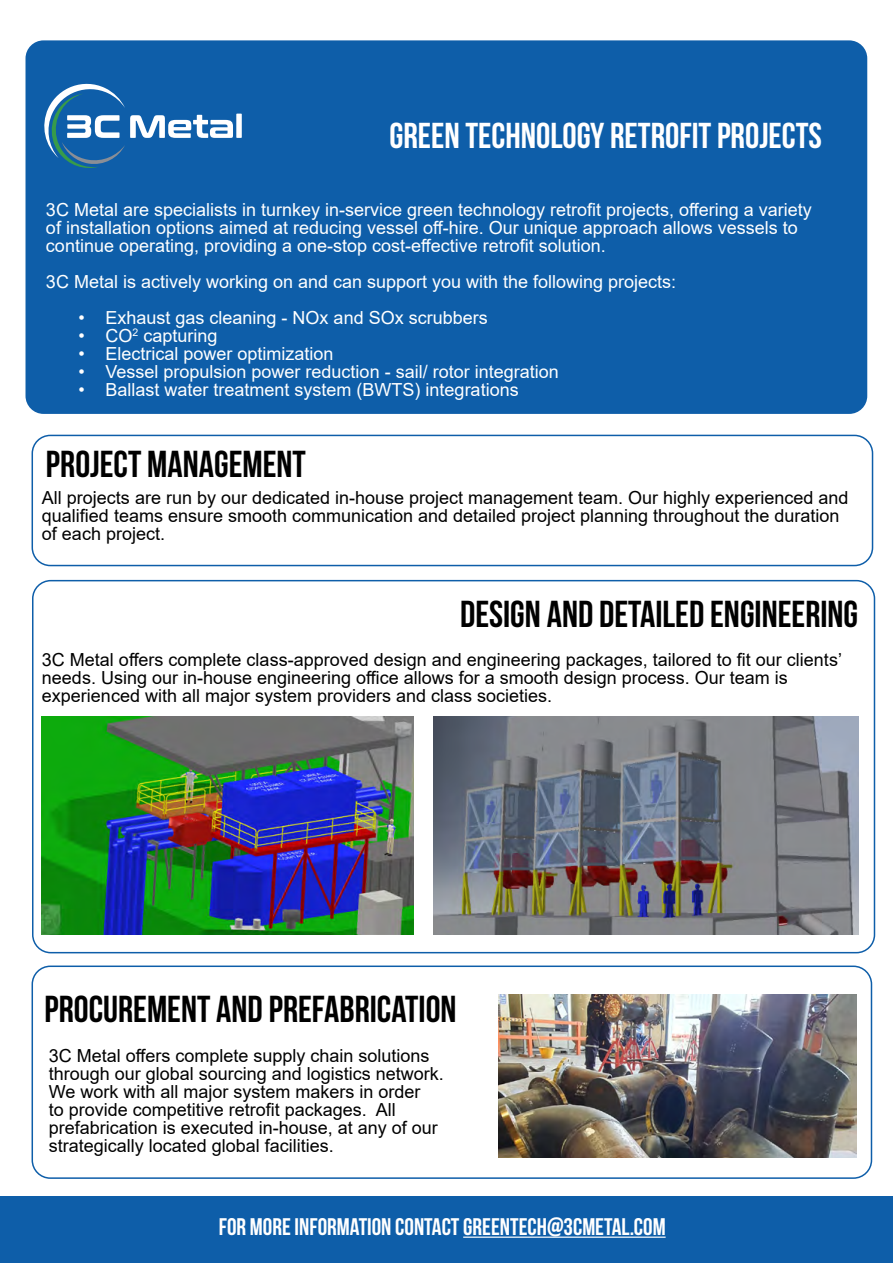
<style>
.page{position:relative;width:893px;height:1263px;background:#fff}
.page>*{position:absolute;margin:0;border:0;box-sizing:border-box;transform-origin:0 0}
.t1{font:700 37.5px "Bebas Neue";color:#000}
.t2{font:700 36px "Bebas Neue";color:#fff}
.t3{font:700 24px "Bebas Neue";color:#fff}
.t4{font:18px/18px "Arial";color:#000}
.t5{font:18px/18px "Arial";color:#fff}
</style>
<div class="page">
<div style="left:26px;top:40px;width:841px;height:374px;background:#0e5ea9;border-radius:18px"></div>
<svg style="left:44px;top:83px;width:198px;height:85px"></svg>
<div style="left:32px;top:580px;width:843px;height:373px;border:2px solid #0e5ea9;border-radius:18px"></div>
<div style="left:32px;top:435px;width:841px;height:131px;border:2px solid #0e5ea9;border-radius:18px"></div>
<img style="left:433px;top:716px;width:425px;height:219px">
<img style="left:42px;top:716px;width:371px;height:219px">
<div style="left:0;top:1196px;width:893px;height:67px;background:#0e5ea9"></div>
<hr style="left:463px;top:1236px;width:203px;height:2px;background:#fff">
<div style="left:32px;top:965px;width:840px;height:214px;border:2px solid #0e5ea9;border-radius:18px"></div>
<img style="left:499px;top:994px;width:358px;height:163px">
<h2 class="t2" style="left:389px;top:116px;width:434px">GREEN TECHNOLOGY RETROFIT PROJECTS</h2>
<p class="t5" style="left:46px;top:201px;width:767px">3C Metal are specialists in turnkey in-service green technology retrofit projects, offering a variety of installation options aimed at reducing vessel off-hire. Our unique approach allows vessels to continue operating, providing a one-stop cost-effective retrofit solution.</p>
<p class="t5" style="left:46px;top:273px;width:632px">3C Metal is actively working on and can support you with the following projects:</p>
<p class="t5" style="left:79px;top:309px;width:411px">• Exhaust gas cleaning - NOx and SOx scrubbers</p>
<p class="t5" style="left:79px;top:327px;width:140px">• CO<sup>2</sup> capturing</p>
<p class="t5" style="left:79px;top:345px;width:257px">• Electrical power optimization</p>
<p class="t5" style="left:79px;top:363px;width:482px">• Vessel propulsion power reduction - sail/ rotor integration</p>
<p class="t5" style="left:79px;top:381px;width:442px">• Ballast water treatment system (BWTS) integrations</p>
<h1 class="t1" style="left:46px;top:443px;width:261px">PROJECT MANAGEMENT</h1>
<p class="t4" style="left:42px;top:489px;width:808px">All projects are run by our dedicated in-house project management team. Our highly experienced and qualified teams ensure smooth communication and detailed project planning throughout the duration of each project.</p>
<h1 class="t1" style="left:460px;top:593px;width:400px">DESIGN AND DETAILED ENGINEERING</h1>
<p class="t4" style="left:42px;top:651px;width:801px">3C Metal offers complete class-approved design and engineering packages, tailored to fit our clients’ needs. Using our in-house engineering office allows for a smooth design process. Our team is experienced with all major system providers and class societies.</p>
<h1 class="t1" style="left:44px;top:989px;width:414px">PROCUREMENT AND PREFABRICATION</h1>
<p class="t4" style="left:49px;top:1047px;width:397px">3C Metal offers complete supply chain solutions through our global sourcing and logistics network.<br>We work with all major system makers in order<br>to provide competitive retrofit packages. All prefabrication is executed in-house, at any of our strategically located global facilities.</p>
<h3 class="t3" style="left:219px;top:1213px;width:448px">FOR MORE INFORMATION CONTACT GREENTECH@3CMETAL.COM</h3>
</div>
